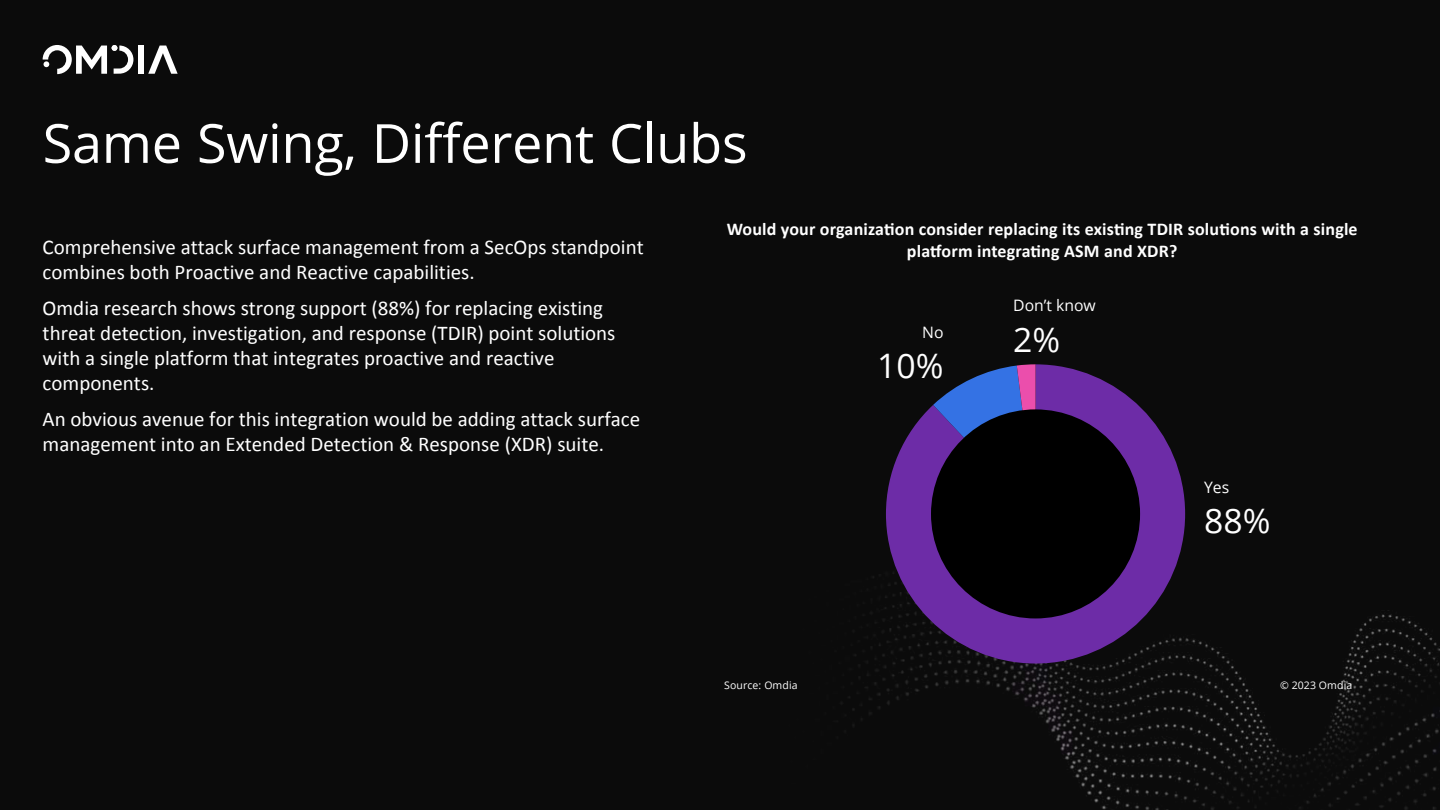
<style>
.page{position:relative;width:1440px;height:810px;background:#0b0b0b}
.page>*{position:absolute;margin:0;border:0;box-sizing:border-box;transform-origin:0 0}
.t1{font:54px "Open Sans";letter-spacing:-.005em;color:#fff}
.t2{font:33.75px "Open Sans";color:#fff}
.t3{font:21px/25.2px "Calibri";color:#fff}
.t4{font:700 18px/21.6px "Calibri";letter-spacing:.01em;color:#fff;text-align:center}
.t5{font:15.75px "Open Sans";color:#fff}
.t6{font:10.5px "Open Sans";letter-spacing:.01em;color:#fff}
</style>
<div class="page">
<svg style="left:148px;top:46px;width:30px;height:28px"></svg>
<div style="left:138px;top:46px;width:6px;height:28px;background:#fff"></div>
<svg style="left:43px;top:45px;width:90px;height:29px"></svg>
<svg style="left:886px;top:364px;width:299px;height:300px;background:#49206d"></svg>
<svg style="left:933px;top:364px;width:102px;height:127px;background:#484da8"></svg>
<div style="left:931px;top:409px;width:209px;height:209px;background:#000;border-radius:50%"></div>
<h1 class="t1" style="left:43px;top:106px;width:706px">Same Swing, Different Clubs</h1>
<p class="t3" style="left:43px;top:234px;width:603px">Comprehensive attack surface management from a SecOps standpoint combines both Proactive and Reactive capabilities.</p>
<p class="t3" style="left:43px;top:295px;width:574px">Omdia research shows strong support (88%) for replacing existing threat detection, investigation, and response (TDIR) point solutions with a single platform that integrates proactive and reactive components.</p>
<p class="t3" style="left:43px;top:406px;width:599px">An obvious avenue for this integration would be adding attack surface management into an Extended Detection &amp; Response (XDR) suite.</p>
<p class="t4" style="left:727px;top:218px;width:632px">Would your organization consider replacing its existing TDIR solutions with a single platform integrating ASM and XDR?</p>
<p class="t5" style="left:922px;top:321px;width:23px">No</p>
<h2 class="t2" style="left:877px;top:343px;width:68px">10%</h2>
<p class="t5" style="left:1013px;top:295px;width:84px">Don’t know</p>
<h2 class="t2" style="left:1013px;top:317px;width:49px">2%</h2>
<p class="t5" style="left:1204px;top:476px;width:27px">Yes</p>
<h2 class="t2" style="left:1204px;top:498px;width:68px">88%</h2>
<p class="t6" style="left:724px;top:678px;width:75px">Source: Omdia</p>
<p class="t6" style="left:1280px;top:678px;width:74px">© 2023 Omdia</p>
</div>
